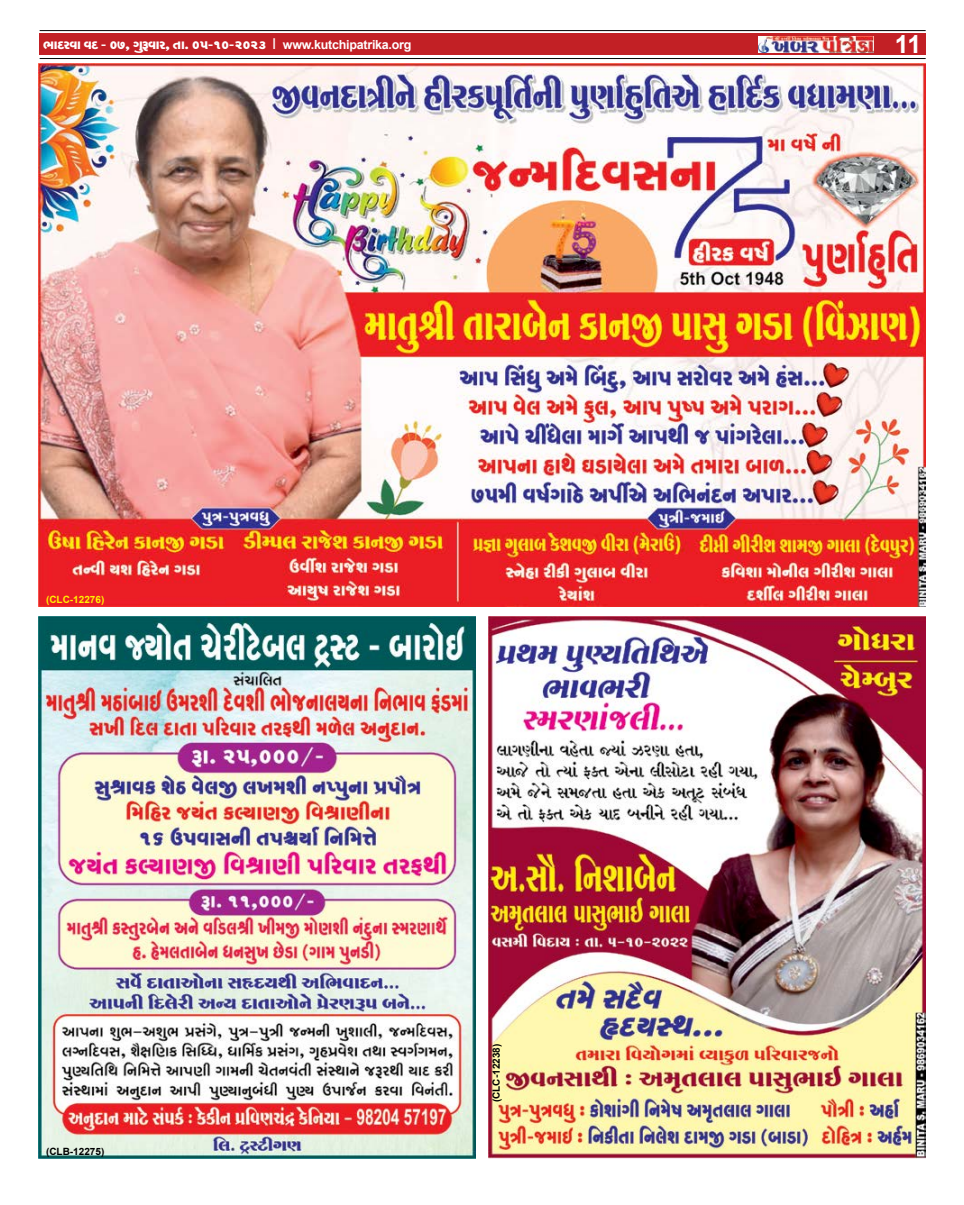
<style>
.page{position:relative;width:964px;height:1205px;background:#fff}
.page>*{position:absolute;margin:0;border:0;box-sizing:border-box;transform-origin:0 0}
.t1{font:700 25px "Arial";color:#fff}
.t2{font:15px "SHREE GUJ7";letter-spacing:-.02em;color:#fff}
.t3{font:700 10px "Arial";color:#000}
.t4{font:700 10px "Arial";color:#fff200}
.s1{font-family:"Arial"}
.s2{font-family:"Arial";font-weight:700;font-size:12.5px}
</style>
<div class="page">
<hr style="left:40px;top:58px;width:885px;height:1px;background:#000">
<div style="left:40px;top:34px;width:713px;height:21px;background:#c22025"></div>
<hr style="left:40px;top:30px;width:885px;height:1px;background:#000">
<div style="left:753px;top:34px;width:172px;height:21px;background:#c22025"></div>
<img style="left:758px;top:36px;width:116px;height:17px">
<img style="left:39px;top:64px;width:886px;height:542px">
<img style="left:39px;top:617px;width:437px;height:542px">
<img style="left:488px;top:617px;width:437px;height:542px">
<p class="t2" style="left:43px;top:38px;width:370px">cpv$fhp hv$ - 07, Nyê$hpf, sp. 05-10-2023 <span class="s1">I</span> <span class="s2">www.kutchipatrika.org</span></p>
<h1 class="t1" style="left:895px;top:26px;width:28px">11</h1>
<p class="t4" style="left:46px;top:592px;width:60px">(CLC-12276)</p>
<p class="t3" style="left:46px;top:1144px;width:60px">(CLB-12275)</p>
<p class="t3" style="left:489px;top:1102px;width:60px;rotate:-90deg">(CLC-12238)</p>
</div>
